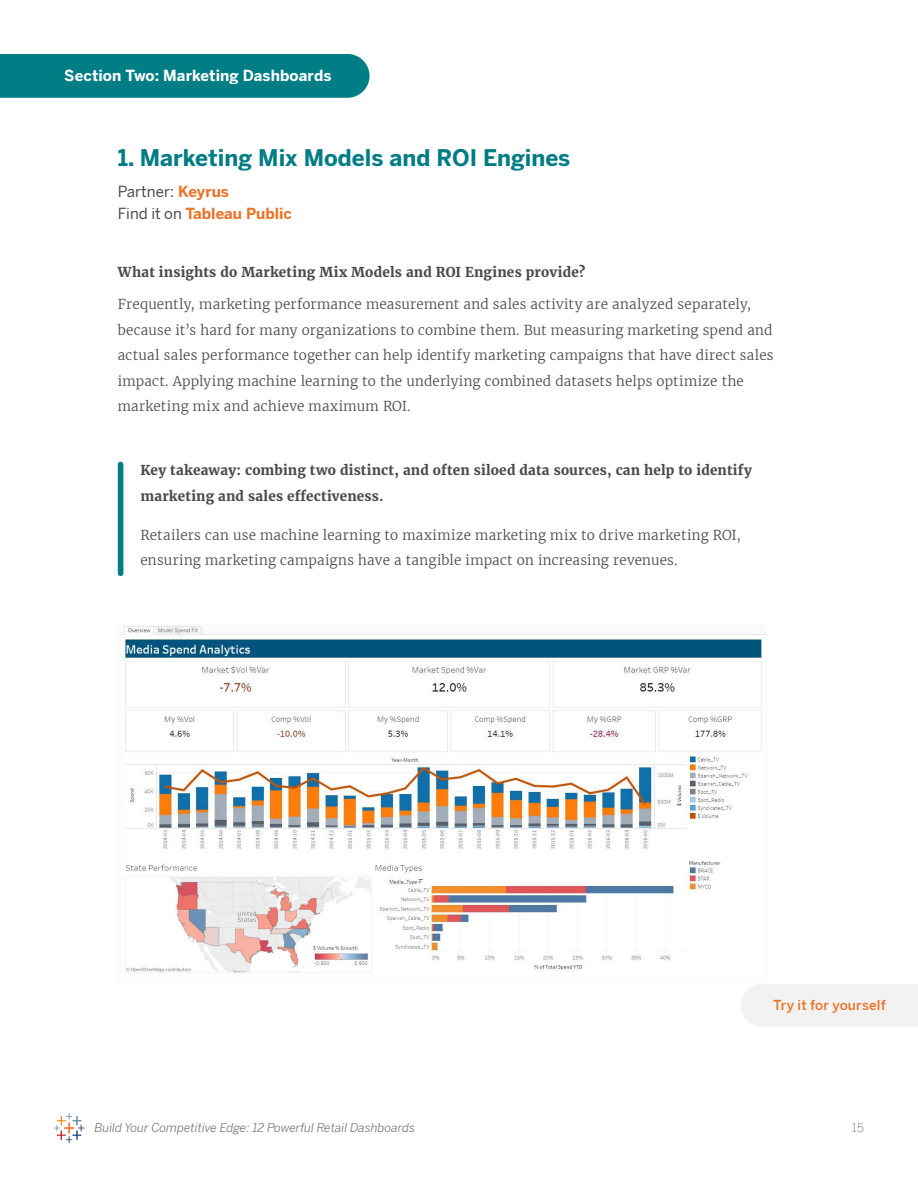
<style>
.page{position:relative;width:918px;height:1188px;background:#fff}
.page>*{position:absolute;margin:0;border:0;box-sizing:border-box;transform-origin:0 0}
.t1{font:700 22.5px "Benton Sans";color:#007c84}
.t2{font:700 15px/22.5px "Benton Sans";color:#e8762c}
.t3{font:700 15px "Benton Sans";letter-spacing:.005em;color:#fff}
.t4{font:300 13.5px/25.5px "Merriweather";letter-spacing:.015em;color:#4b4b4b}
.t5{font:700 13.5px/25.5px "Merriweather";letter-spacing:.015em;color:#4b4b4b}
.t6{font:500 13.5px "Benton Sans";letter-spacing:.01em;color:#e8762c}
.t7{font:italic 12px "Benton Sans";color:#777878}
.t8{font:300 12px "Benton Sans";color:#777878}
.s1{font-weight:400;color:#4b4b4b}
</style>
<div class="page">
<svg style="left:54px;top:1113px;width:30px;height:30px"></svg>
<div style="left:0;top:54px;width:370px;height:44px;background:#007d85"></div>
<div style="left:118px;top:462px;width:5px;height:114px;background:#007d85;border-radius:3px"></div>
<img style="left:120px;top:626px;width:646px;height:347px">
<div style="left:741px;top:984px;width:177px;height:42px;background:#f2f2f2"></div>
<p class="t3" style="left:64px;top:66px;width:269px">Section Two: Marketing Dashboards</p>
<h1 class="t1" style="left:118px;top:144px;width:454px">1. Marketing Mix Models and ROI Engines</h1>
<p class="t2" style="left:118px;top:180px;width:176px"><span class="s1">Partner:</span> Keyrus<br><span class="s1">Find it on</span> Tableau Public</p>
<p class="t5" style="left:118px;top:259px;width:469px">What insights do Marketing Mix Models and ROI Engines provide?</p>
<p class="t4" style="left:118px;top:292px;width:657px">Frequently, marketing performance measurement and sales activity are analyzed separately, because it’s hard for many organizations to combine them. But measuring marketing spend and actual sales performance together can help identify marketing campaigns that have direct sales impact. Applying machine learning to the underlying combined datasets helps optimize the marketing mix and achieve maximum ROI.</p>
<p class="t5" style="left:140px;top:457px;width:613px">Key takeaway: combing two distinct, and often siloed data sources, can help to identify marketing and sales effectiveness.</p>
<p class="t4" style="left:140px;top:522px;width:602px">Retailers can use machine learning to maximize marketing mix to drive marketing ROI, ensuring marketing campaigns have a tangible impact on increasing revenues.</p>
<p class="t6" style="left:773px;top:997px;width:114px">Try it for yourself</p>
<p class="t7" style="left:94px;top:1121px;width:322px">Build Your Competitive Edge: 12 Powerful Retail Dashboards</p>
<p class="t8" style="left:852px;top:1121px;width:14px">15</p>
</div>
